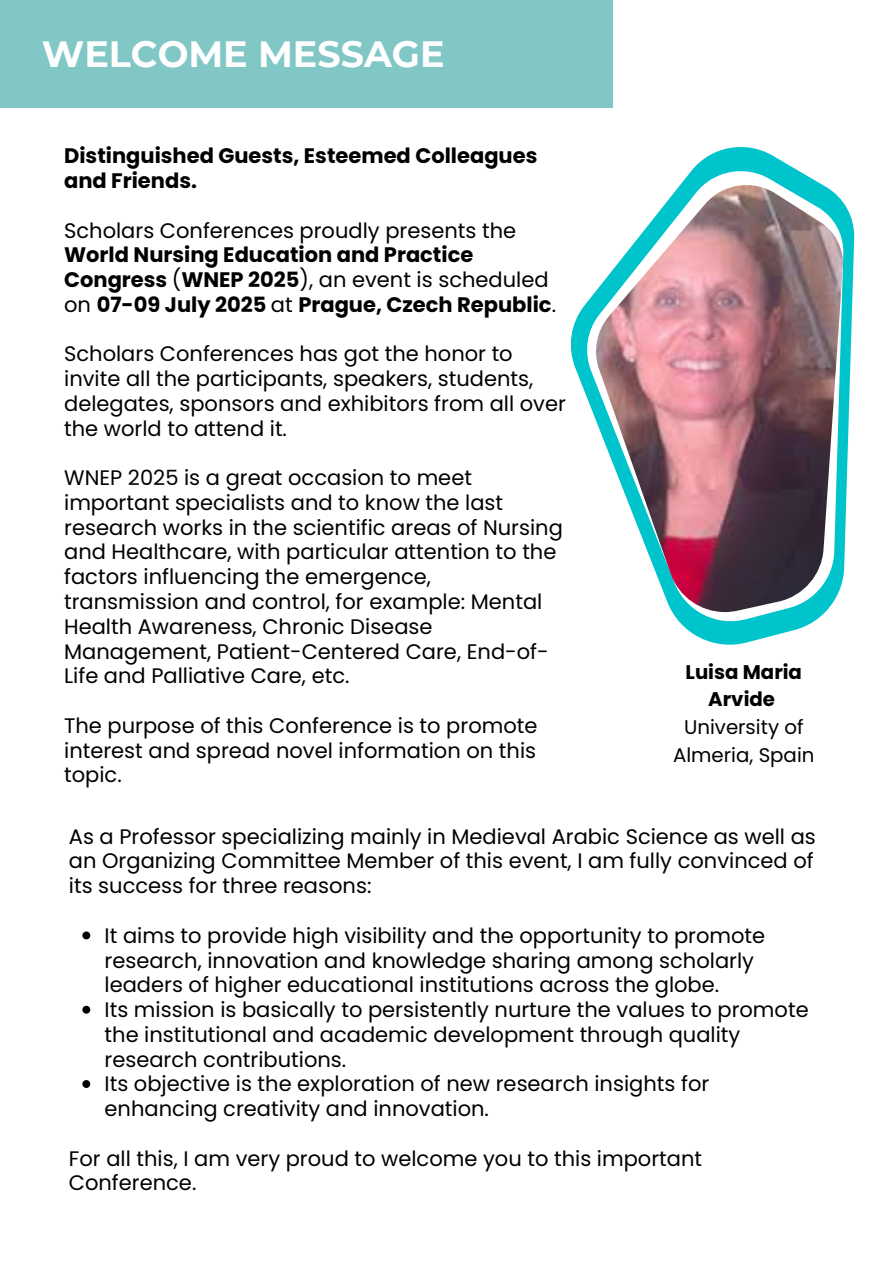
<style>
.page{position:relative;width:894px;height:1264px;background:#fff}
.page>*{position:absolute;margin:0;border:0;box-sizing:border-box;transform-origin:0 0}
.t1{font:700 36.45px "Montserrat";color:#fff}
.t2{font:21px/24.8px "Poppins";color:#000}
.t3{font:700 21px/24.8px "Poppins";color:#000}
.t4{font:19.8px/27.6px "Poppins";color:#000;text-align:center}
.t5{font:700 19.8px/27.6px "Poppins";color:#000;text-align:center}
.s1{font-weight:400}
</style>
<div class="page">
<svg style="left:571px;top:147px;width:283px;height:497px"></svg>
<img style="left:596px;top:185px;width:246px;height:427px">
<div style="left:0;top:0;width:612px;height:107px;background:#81c7c5"></div>
<svg style="left:82px;top:931px;width:8px;height:8px"></svg>
<svg style="left:82px;top:1005px;width:8px;height:8px"></svg>
<svg style="left:82px;top:1080px;width:8px;height:7px"></svg>
<p class="t1" style="left:42px;top:32px;width:404px">WELCOME MESSAGE</p>
<h2 class="t3" style="left:64px;top:143px;width:474px">Distinguished Guests, Esteemed Colleagues and Friends.</h2>
<p class="t3" style="left:64px;top:218px;width:493px"><span class="s1">Scholars Conferences proudly presents the </span>World Nursing Education and Practice Congress <span class="s1">(</span>WNEP 2025<span class="s1">), an event is scheduled on</span> 07-09 July 2025 <span class="s1">at</span> Prague, Czech Republic<span class="s1">.</span></p>
<p class="t2" style="left:64px;top:341px;width:503px">Scholars Conferences has got the honor to invite all the participants, speakers, students, delegates, sponsors and exhibitors from all over the world to attend it.</p>
<p class="t2" style="left:64px;top:465px;width:500px">WNEP 2025 is a great occasion to meet important specialists and to know the last research works in the scientific areas of Nursing and Healthcare, with particular attention to the factors influencing the emergence, transmission and control, for example: Mental Health Awareness, Chronic Disease Management, Patient-Centered Care, End-of-Life and Palliative Care, etc.</p>
<p class="t2" style="left:64px;top:713px;width:474px;text-align:justify">The purpose of this Conference is to promote interest and spread novel information on this topic.</p>
<p class="t5" style="left:685px;top:658px;width:118px">Luisa Maria<br>Arvide</p>
<p class="t4" style="left:673px;top:713px;width:143px">University of<br>Almeria, Spain</p>
<p class="t2" style="left:69px;top:824px;width:748px;text-align:justify">As a Professor specializing mainly in Medieval Arabic Science as well as an Organizing Committee Member of this event, I am fully convinced of its success for three reasons:</p>
<p class="t2" style="left:105px;top:923px;width:662px">It aims to provide high visibility and the opportunity to promote research, innovation and knowledge sharing among scholarly leaders of higher educational institutions across the globe.</p>
<p class="t2" style="left:105px;top:997px;width:705px">Its mission is basically to persistently nurture the values to promote the institutional and academic development through quality research contributions.</p>
<p class="t2" style="left:105px;top:1071px;width:606px">Its objective is the exploration of new research insights for enhancing creativity and innovation.</p>
<p class="t2" style="left:69px;top:1145px;width:634px">For all this, I am very proud to welcome you to this important<br>Conference.</p>
</div>
